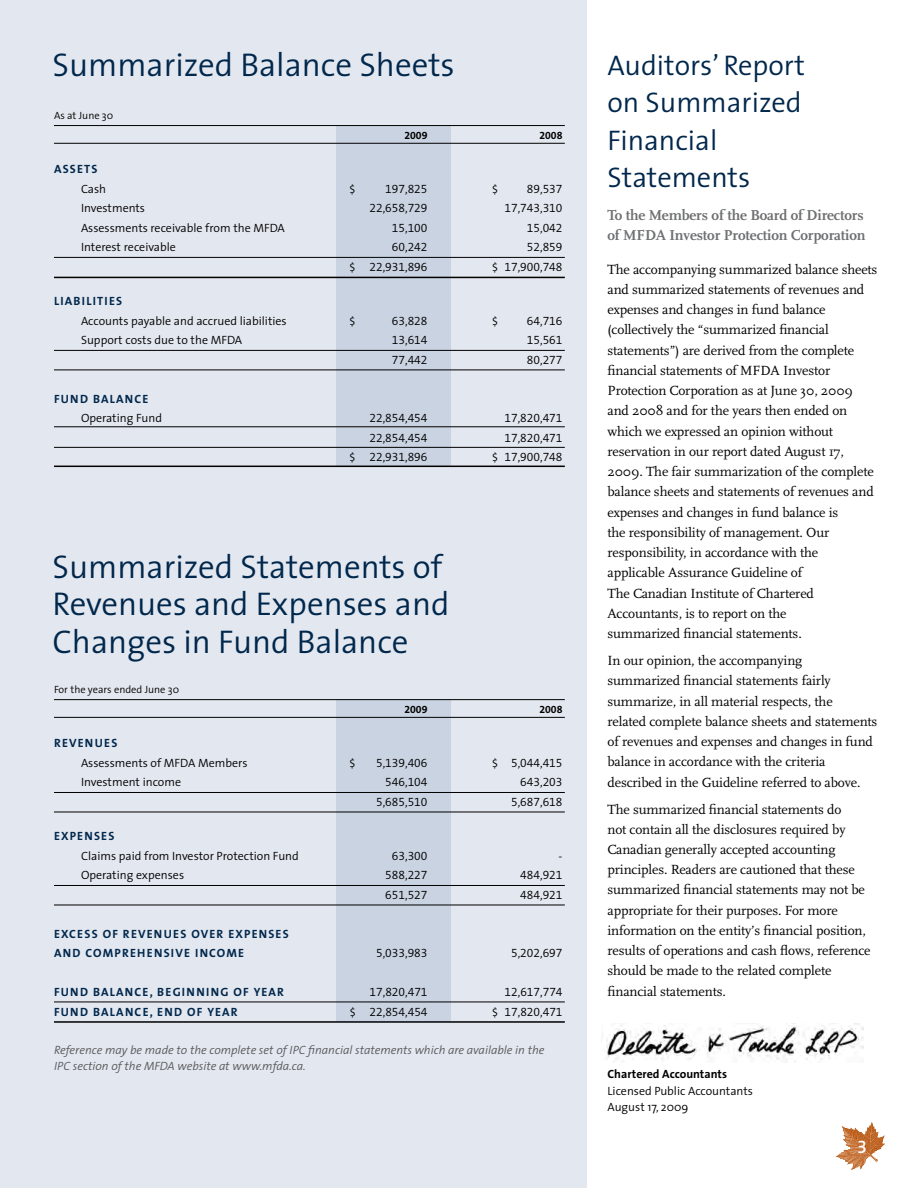
<style>
.page{position:relative;width:918px;height:1188px;background:#fff}
.page>*{position:absolute;margin:0;border:0;box-sizing:border-box;transform-origin:0 0}
.t1{font:300 33px/37.5px "The Sans";color:#00274c}
.t2{font:300 28.5px/37.5px "The Sans";color:#00274c}
.t3{font:18px "The Sans Semi Bold Expert";color:#fff}
.t4{font:700 15px/20.2px "Scala";letter-spacing:-.01em;color:#6d6f71}
.t5{font:13.8px/20.2px "Scala";letter-spacing:-.01em;color:#000}
.t6{font:12px "The Sans Semi Light Expert";color:#000}
.t7{font:300 12px/16.5px "The Sans";color:#000}
.t8{font:700 12px/19.5px "The Sans";letter-spacing:.1em;color:#00274c}
.t9{font:italic 300 12px/16.5px "The Sans";color:#58595b}
.t10{font:700 12px "The Sans";color:#000}
.t11{font:300 10.5px "The Sans";color:#000}
.t12{font:10.5px "The Sans Bold Expert";color:#000}
.s1{font-family:"The Sans";font-weight:300}
</style>
<div class="page">
<svg style="left:836px;top:1122px;width:49px;height:48px"></svg>
<div style="left:0;top:0;width:587px;height:1188px;background:#e3e7ef"></div>
<div style="left:336px;top:699px;width:115px;height:323px;background:#c9d3e1"></div>
<div style="left:336px;top:126px;width:115px;height:340px;background:#c9d3e1"></div>
<hr style="left:54px;top:125px;width:511px;height:1px;background:#000">
<hr style="left:54px;top:143px;width:511px;height:1px;background:#000">
<hr style="left:54px;top:257px;width:511px;height:1px;background:#000">
<hr style="left:54px;top:277px;width:511px;height:1px;background:#000">
<hr style="left:54px;top:350px;width:511px;height:1px;background:#000">
<hr style="left:54px;top:370px;width:511px;height:1px;background:#000">
<hr style="left:54px;top:427px;width:511px;height:1px;background:#000">
<hr style="left:54px;top:447px;width:511px;height:1px;background:#000">
<hr style="left:54px;top:466px;width:511px;height:1px;background:#000">
<hr style="left:54px;top:699px;width:511px;height:1px;background:#000">
<hr style="left:54px;top:717px;width:511px;height:1px;background:#000">
<hr style="left:54px;top:792px;width:511px;height:1px;background:#000">
<hr style="left:54px;top:812px;width:511px;height:1px;background:#000">
<hr style="left:54px;top:885px;width:511px;height:1px;background:#000">
<hr style="left:54px;top:905px;width:511px;height:1px;background:#000">
<hr style="left:54px;top:1002px;width:511px;height:1px;background:#000">
<hr style="left:54px;top:1021px;width:511px;height:2px;background:#000">
<img style="left:606px;top:1023px;width:258px;height:39px">
<h1 class="t1" style="left:52px;top:45px;width:404px">Summarized Balance Sheets</h1>
<p class="t11" style="left:54px;top:107px;width:61px">As at June 30</p>
<p class="t12" style="left:404px;top:126px;width:25px">2009</p>
<p class="t12" style="left:539px;top:126px;width:25px">2008</p>
<p class="t8" style="left:54px;top:159px;width:45px">ASSETS</p>
<p class="t7" style="left:81px;top:180px;width:27px">Cash</p>
<p class="t7" style="left:350px;top:180px;width:7px">$</p>
<p class="t6" style="left:385px;top:179px;width:44px">197,825</p>
<p class="t7" style="left:492px;top:180px;width:7px">$</p>
<p class="t6" style="left:527px;top:179px;width:37px">89,537</p>
<p class="t7" style="left:81px;top:200px;width:66px">Investments</p>
<p class="t6" style="left:369px;top:198px;width:60px">22,658,729</p>
<p class="t6" style="left:504px;top:198px;width:60px">17,743,310</p>
<p class="t7" style="left:81px;top:219px;width:205px">Assessments receivable from the MFDA</p>
<p class="t6" style="left:392px;top:218px;width:37px">15,100</p>
<p class="t6" style="left:527px;top:218px;width:37px">15,042</p>
<p class="t7" style="left:81px;top:239px;width:96px">Interest receivable</p>
<p class="t6" style="left:392px;top:237px;width:37px">60,242</p>
<p class="t6" style="left:527px;top:237px;width:37px">52,859</p>
<p class="t6" style="left:350px;top:257px;width:79px"><span class="s1">$</span> 22,931,896</p>
<p class="t6" style="left:492px;top:257px;width:72px"><span class="s1">$</span> 17,900,748</p>
<p class="t8" style="left:54px;top:291px;width:70px">LIABILITIES</p>
<p class="t7" style="left:81px;top:312px;width:207px">Accounts payable and accrued liabilities</p>
<p class="t7" style="left:350px;top:312px;width:7px">$</p>
<p class="t6" style="left:392px;top:311px;width:37px">63,828</p>
<p class="t7" style="left:492px;top:312px;width:7px">$</p>
<p class="t6" style="left:527px;top:311px;width:37px">64,716</p>
<p class="t7" style="left:81px;top:332px;width:163px">Support costs due to the MFDA</p>
<p class="t6" style="left:392px;top:330px;width:37px">13,614</p>
<p class="t6" style="left:527px;top:330px;width:37px">15,561</p>
<p class="t6" style="left:392px;top:350px;width:37px">77,442</p>
<p class="t6" style="left:527px;top:350px;width:37px">80,277</p>
<p class="t8" style="left:54px;top:389px;width:93px">FUN D BALANCE</p>
<p class="t7" style="left:81px;top:410px;width:83px">Operating Fund</p>
<p class="t6" style="left:370px;top:408px;width:60px">22,854,454</p>
<p class="t6" style="left:505px;top:408px;width:60px">17,820,471</p>
<p class="t6" style="left:370px;top:428px;width:60px">22,854,454</p>
<p class="t6" style="left:505px;top:428px;width:60px">17,820,471</p>
<p class="t6" style="left:350px;top:447px;width:79px"><span class="s1">$</span> 22,931,896</p>
<p class="t6" style="left:492px;top:447px;width:72px"><span class="s1">$</span> 17,900,748</p>
<h1 class="t1" style="left:52px;top:547px;width:398px">Summarized Statements of<br>Revenues and Expenses and<br>Changes in Fund Balance</h1>
<p class="t11" style="left:54px;top:681px;width:127px">For the years ended June 30</p>
<p class="t12" style="left:404px;top:700px;width:25px">2009</p>
<p class="t12" style="left:539px;top:700px;width:25px">2008</p>
<p class="t8" style="left:54px;top:733px;width:33px">REVENUE</p>
<p class="t8" style="left:111px;top:733px;width:8px">S</p>
<p class="t7" style="left:81px;top:754px;width:168px">Assessments of MFDA Members</p>
<p class="t7" style="left:350px;top:754px;width:7px">$</p>
<p class="t6" style="left:376px;top:753px;width:53px">5,139,406</p>
<p class="t6" style="left:492px;top:753px;width:72px"><span class="s1">$</span> 5,044,415</p>
<p class="t7" style="left:81px;top:774px;width:102px">Investment income</p>
<p class="t6" style="left:385px;top:772px;width:44px">546,104</p>
<p class="t6" style="left:520px;top:772px;width:44px">643,203</p>
<p class="t6" style="left:376px;top:792px;width:53px">5,685,510</p>
<p class="t6" style="left:511px;top:792px;width:53px">5,687,618</p>
<p class="t8" style="left:54px;top:826px;width:62px">EXPENSES</p>
<p class="t7" style="left:81px;top:847px;width:219px">Claims paid from Investor Protection Fund</p>
<p class="t6" style="left:392px;top:846px;width:37px">63,300</p>
<p class="t7" style="left:559px;top:847px;width:5px">-</p>
<p class="t7" style="left:81px;top:867px;width:105px">Operating expenses</p>
<p class="t6" style="left:385px;top:865px;width:44px">588,227</p>
<p class="t6" style="left:520px;top:865px;width:44px">484,921</p>
<p class="t6" style="left:385px;top:885px;width:44px">651,527</p>
<p class="t6" style="left:520px;top:885px;width:44px">484,921</p>
<p class="t8" style="left:54px;top:924px;width:102px">EXCESS OF REVENUE</p>
<p class="t8" style="left:54px;top:924px;width:236px;text-indent:126px">S OVER EXPENSES<br>AN D COMPREHENSIVE INCOME</p>
<p class="t6" style="left:376px;top:943px;width:53px">5,033,983</p>
<p class="t6" style="left:511px;top:943px;width:53px">5,202,697</p>
<p class="t8" style="left:54px;top:982px;width:232px">FUN D BALANCE, BEGINN ING OF YEAR</p>
<p class="t6" style="left:370px;top:982px;width:60px">17,820,471</p>
<p class="t6" style="left:505px;top:982px;width:60px">12,617,774</p>
<p class="t8" style="left:54px;top:1002px;width:185px">FUN D BALAN CE, EN D OF YEAR</p>
<p class="t6" style="left:350px;top:1002px;width:79px"><span class="s1">$</span> 22,854,454</p>
<p class="t6" style="left:492px;top:1002px;width:72px"><span class="s1">$</span> 17,820,471</p>
<p class="t9" style="left:54px;top:1041px;width:492px">Reference may be made to the complete set of IPC financial statements which are available in the<br>IPC section of the MFDA website at www.mfda.ca.</p>
<h2 class="t2" style="left:608px;top:46px;width:199px">Auditors’ Report on Summarized<br>Financial<br>Statements</h2>
<p class="t4" style="left:608px;top:205px;width:259px">To the Members of the Board of Directors of MFDA Investor Protection Corporation</p>
<p class="t5" style="left:608px;top:259px;width:271px">The accompanying summarized balance sheets and summarized statements of revenues and expenses and changes in fund balance (collectively the “summarized financial statements”) are derived from the complete financial statements of MFDA Investor Protection Corporation as at June 30, 2009 and 2008 and for the years then ended on which we expressed an opinion without reservation in our report dated August 17, 2009. The fair summarization of the complete balance sheets and statements of revenues and expenses and changes in fund balance is<br>the responsibility of management. Our responsibility, in accordance with the applicable Assurance Guideline of<br>The Canadian Institute of Chartered Accountants, is to report on the<br>summarized financial statements.</p>
<p class="t5" style="left:608px;top:651px;width:272px">In our opinion, the accompanying summarized financial statements fairly summarize, in all material respects, the<br>related complete balance sheets and statements of revenues and expenses and changes in fund balance in accordance with the criteria described in the Guideline referred to above.</p>
<p class="t5" style="left:608px;top:799px;width:265px">The summarized financial statements do<br>not contain all the disclosures required by Canadian generally accepted accounting principles. Readers are cautioned that these summarized financial statements may not be appropriate for their purposes. For more information on the entity’s financial position, results of operations and cash flows, reference should be made to the related complete financial statements.</p>
<p class="t10" style="left:608px;top:1064px;width:121px">Chartered Accountants</p>
<p class="t7" style="left:608px;top:1082px;width:147px">Licensed Public Accountants<br>August 17, 2009</p>
<h3 class="t3" style="left:857px;top:1132px;width:11px">3</h3>
</div>
